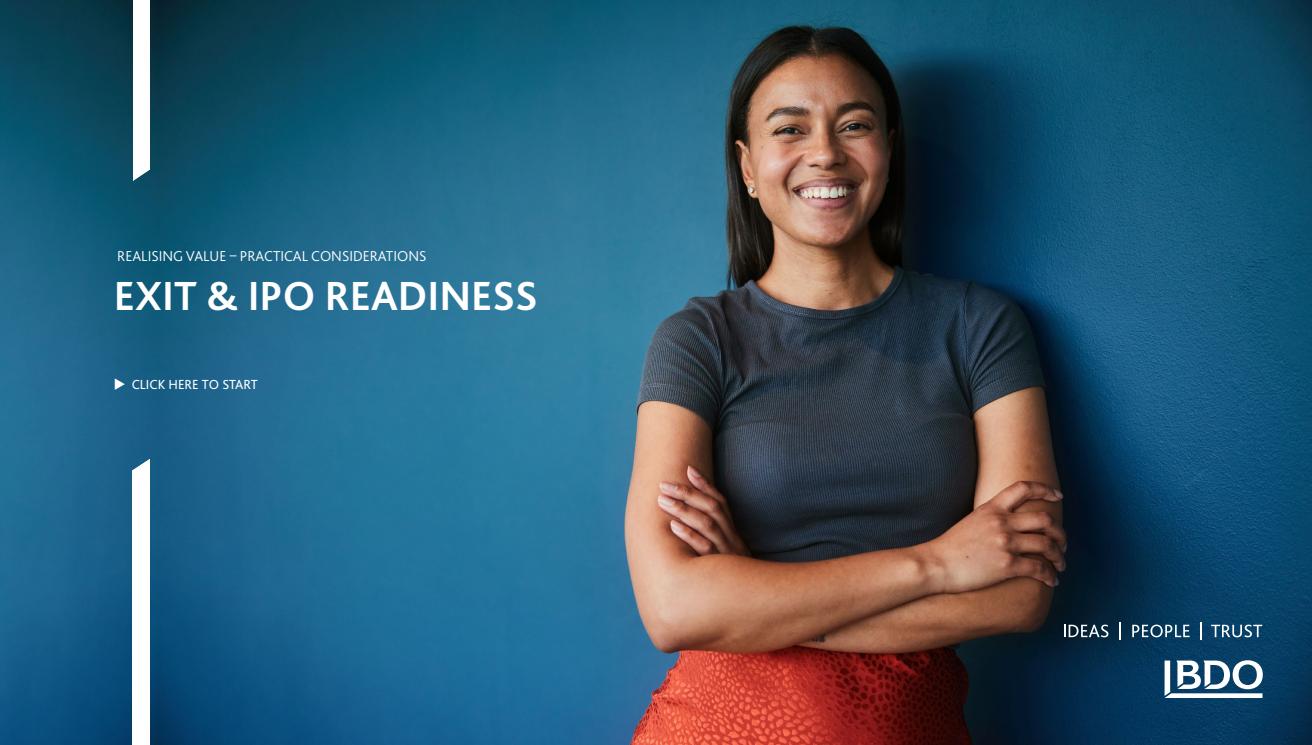
<style>
.page{position:relative;width:1312px;height:745px;background:#fff}
.page>*{position:absolute;margin:0;border:0;box-sizing:border-box;transform-origin:0 0}
.t1{font:700 42.5px "Bliss Pro";color:#fff}
.t2{font:300 15px "Bliss Pro";color:#fff}
.t3{font:13.75px "Bliss Pro";color:#fff}
</style>
<div class="page">
<img style="left:159px;top:0;width:1152px;height:744px">
<img style="left:0;top:0;width:159px;height:744px">
<svg style="left:1164px;top:659px;width:98px;height:38px"></svg>
<svg style="left:1063px;top:624px;width:45px;height:13px"></svg>
<svg style="left:1119px;top:621px;width:1px;height:18px"></svg>
<svg style="left:1131px;top:624px;width:58px;height:13px"></svg>
<svg style="left:1200px;top:621px;width:1px;height:18px"></svg>
<svg style="left:1210px;top:624px;width:52px;height:13px"></svg>
<img style="left:133px;top:454px;width:17px;height:290px">
<img style="left:133px;top:0;width:16px;height:180px">
<svg style="left:115px;top:378px;width:10px;height:12px"></svg>
<p class="t2" style="left:117px;top:246px;width:310px">REALISING VALUE – PRACTICAL CONSIDERATIONS</p>
<h1 class="t1" style="left:114px;top:270px;width:425px">EXIT &amp; IPO READINESS</h1>
<p class="t3" style="left:132px;top:376px;width:127px">CLICK HERE TO START</p>
</div>
